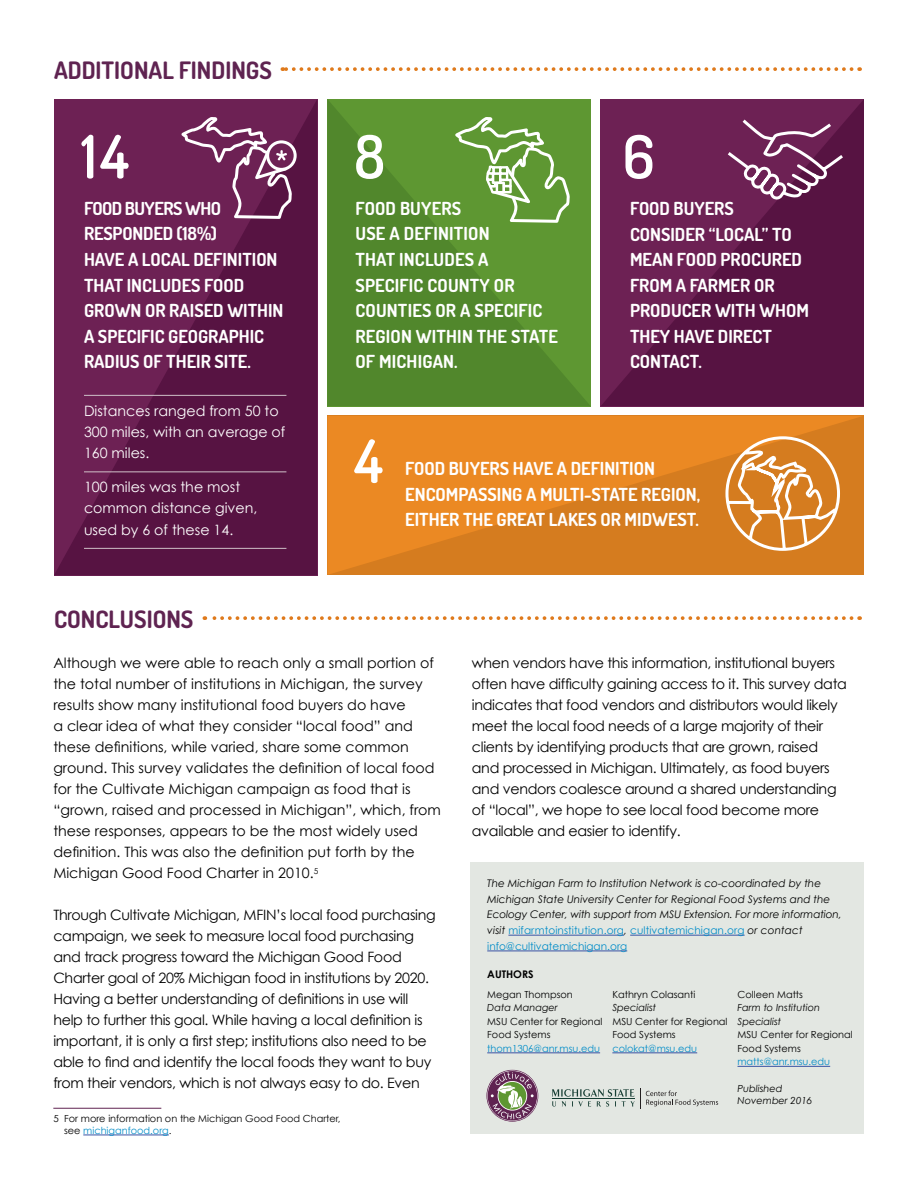
<style>
.page{position:relative;width:918px;height:1188px;background:#fff}
.page>*{position:absolute;margin:0;border:0;box-sizing:border-box;transform-origin:0 0}
.t1{font:600 60px "Dosis";color:#fff}
.t2{font:700 24px "Dosis";color:#5f2351}
.t3{font:700 18px/25.5px "Dosis";color:#fff}
.t4{font:14.25px/21px "Century Gothic";letter-spacing:-.02em;color:#000}
.t5{font:14.25px/21px "Century Gothic";color:#000}
.t6{font:14.25px/21px "Century Gothic";color:#fff}
.t7{font:italic 10.5px/15.8px "Century Gothic";color:#000}
.t8{font:700 10.5px "Century Gothic";color:#000}
.t9{font:9.75px/13.5px "Century Gothic";color:#000}
.t10{font:italic 9.75px/13.5px "Century Gothic";color:#000}
.t11{font:9.75px "Century Gothic";color:#008cc8}
.s1{color:#008cc8}
.s2{font-style:normal;color:#008cc8}
</style>
<div class="page">
<hr style="left:53px;top:1108px;width:108px;height:1px;background:#5f2351">
<hr style="left:83px;top:1135px;width:86px;height:1px;background:#3953a4">
<div style="left:470px;top:863px;width:394px;height:271px;background:#e3e7e2"></div>
<svg style="left:486px;top:1070px;width:52px;height:52px"></svg>
<svg style="left:487px;top:1071px;width:51px;height:50px"></svg>
<svg style="left:488px;top:1071px;width:49px;height:50px"></svg>
<svg style="left:491px;top:1072px;width:43px;height:47px;background:#907e80"></svg>
<hr style="left:508px;top:935px;width:116px;height:1px;background:#3953a4">
<hr style="left:630px;top:935px;width:115px;height:1px;background:#3953a4">
<hr style="left:487px;top:951px;width:140px;height:1px;background:#3953a4">
<hr style="left:487px;top:1053px;width:113px;height:1px;background:#3953a4">
<hr style="left:612px;top:1053px;width:85px;height:1px;background:#3953a4">
<hr style="left:738px;top:1066px;width:92px;height:1px;background:#3953a4">
<svg style="left:54px;top:99px;width:263px;height:476px;background:#61194a"></svg>
<svg style="left:327px;top:416px;width:537px;height:159px;background:#e18321"></svg>
<svg style="left:601px;top:99px;width:263px;height:307px;background:#61194a"></svg>
<svg style="left:327px;top:99px;width:264px;height:307px;background:#568d2e"></svg>
<hr style="left:84px;top:395px;width:202px;height:1px;background:#cfc0c8">
<hr style="left:84px;top:471px;width:202px;height:1px;background:#cfc0c8">
<hr style="left:84px;top:548px;width:202px;height:1px;background:#cfc0c8">
<svg style="left:282px;top:67px;width:570px;height:4px"></svg>
<svg style="left:204px;top:616px;width:648px;height:4px"></svg>
<svg style="left:724px;top:435px;width:118px;height:117px"></svg>
<svg style="left:724px;top:118px;width:122px;height:82px;background:#7d3f69"></svg>
<svg style="left:268px;top:142px;width:27px;height:27px"></svg>
<div style="left:266px;top:140px;width:31px;height:31px;border:3px solid #fff;border-radius:50%"></div>
<svg style="left:180px;top:116px;width:112px;height:104px;background:#80416c"></svg>
<svg style="left:454px;top:115px;width:116px;height:109px;background:#78a753"></svg>
<svg style="left:552px;top:1088px;width:166px;height:20px"></svg>
<h2 class="t2" style="left:54px;top:54px;width:219px">ADDITIONAL FINDINGS</h2>
<h1 class="t1" style="left:81px;top:118px;width:49px">14</h1>
<p class="t3" style="left:84px;top:195px;width:201px">FOOD BUYERS WHO<br>RESPONDED (18%)<br>HAVE A LOCAL DEFINITION<br>THAT INCLUDES FOOD<br>GROWN OR RAISED WITHIN<br>A SPECIFIC GEOGRAPHIC<br>RADIUS OF THEIR SITE.</p>
<p class="t6" style="left:84px;top:400px;width:203px">Distances ranged from 50 to<br>300 miles, with an average of<br>160 miles.</p>
<p class="t6" style="left:84px;top:477px;width:175px">100 miles was the most common distance given, used by 6 of these 14.</p>
<h2 class="t2" style="left:54px;top:603px;width:141px">CONCLUSIONS</h2>
<h1 class="t1" style="left:354px;top:118px;width:33px">8</h1>
<h1 class="t1" style="left:622px;top:118px;width:34px">6</h1>
<p class="t3" style="left:356px;top:195px;width:204px">FOOD BUYERS<br>USE A DEFINITION<br>THAT INCLUDES A<br>SPECIFIC COUNTY OR<br>COUNTIES OR A SPECIFIC<br>REGION WITHIN THE STATE<br>OF MICHIGAN.</p>
<p class="t3" style="left:630px;top:195px;width:181px">FOOD BUYERS<br>CONSIDER “LOCAL” TO<br>MEAN FOOD PROCURED<br>FROM A FARMER OR<br>PRODUCER WITH WHOM<br>THEY HAVE DIRECT<br>CONTACT.</p>
<h1 class="t1" style="left:354px;top:422px;width:30px">4</h1>
<p class="t3" style="left:405px;top:455px;width:297px">FOOD BUYERS HAVE A DEFINITION<br>ENCOMPASSING A MULTI-STATE REGION,<br>EITHER THE GREAT LAKES OR MIDWEST.</p>
<p class="t5" style="left:53px;top:653px;width:389px">Although we were able to reach only a small portion of the total number of institutions in Michigan, the survey results show many institutional food buyers do have<br>a clear idea of what they consider “local food” and these definitions, while varied, share some common ground. This survey validates the definition of local food for the Cultivate Michigan campaign as food that is “grown, raised and processed in Michigan”, which, from these responses, appears to be the most widely used definition. This was also the definition put forth by the Michigan Good Food Charter in 2010.<sup>5</sup></p>
<p class="t4" style="left:53px;top:904px;width:384px">Through Cultivate Michigan, MFIN’s local food purchasing campaign, we seek to measure local food purchasing and track progress toward the Michigan Good Food Charter goal of 20% Michigan food in institutions by 2020.<br>Having a better understanding of definitions in use will help to further this goal. While having a local definition is important, it is only a first step; institutions also need to be able to find and identify the local foods they want to buy from their vendors, which is not always easy to do. Even</p>
<p class="t9" style="left:64px;top:1112px;width:278px;line-height:12px;text-indent:-11px">5 For more information on the Michigan Good Food Charter, see <span class="s1">michiganfood.org</span>.</p>
<p class="t4" style="left:472px;top:653px;width:377px">when vendors have this information, institutional buyers often have difficulty gaining access to it. This survey data indicates that food vendors and distributors would likely meet the local food needs of a large majority of their clients by identifying products that are grown, raised and processed in Michigan. Ultimately, as food buyers and vendors coalesce around a shared understanding of “local”, we hope to see local food become more available and easier to identify.</p>
<p class="t7" style="left:487px;top:875px;width:356px">The Michigan Farm to Institution Network is co-coordinated by the Michigan State University Center for Regional Food Systems and the Ecology Center, with support from MSU Extension. For more information, visit <span class="s2">mifarmtoinstitution.org</span>, <span class="s2">cultivatemichigan.org</span> or contact <span class="s2">info@cultivatemichigan.org</span></p>
<p class="t8" style="left:487px;top:967px;width:48px">AUTHORS</p>
<p class="t9" style="left:487px;top:987px;width:87px">Megan Thompson</p>
<p class="t10" style="left:487px;top:1001px;width:72px">Data Manager</p>
<p class="t9" style="left:487px;top:1015px;width:117px">MSU Center for Regional<br>Food Systems</p>
<p class="t11" style="left:487px;top:1042px;width:114px">thom1306@anr.msu.edu</p>
<p class="t9" style="left:612px;top:987px;width:85px">Kathryn Colasanti</p>
<p class="t10" style="left:612px;top:1001px;width:45px">Specialist</p>
<p class="t9" style="left:612px;top:1015px;width:117px">MSU Center for Regional<br>Food Systems</p>
<p class="t11" style="left:612px;top:1042px;width:86px">colokat@msu.edu</p>
<p class="t9" style="left:738px;top:987px;width:67px">Colleen Matts</p>
<p class="t10" style="left:738px;top:1001px;width:84px">Farm to Institution<br>Specialist</p>
<p class="t9" style="left:738px;top:1028px;width:117px">MSU Center for Regional<br>Food Systems</p>
<p class="t11" style="left:738px;top:1056px;width:94px">matts@anr.msu.edu</p>
<p class="t10" style="left:738px;top:1082px;width:76px;line-height:12.8px">Published<br>November 2016</p>
</div>
